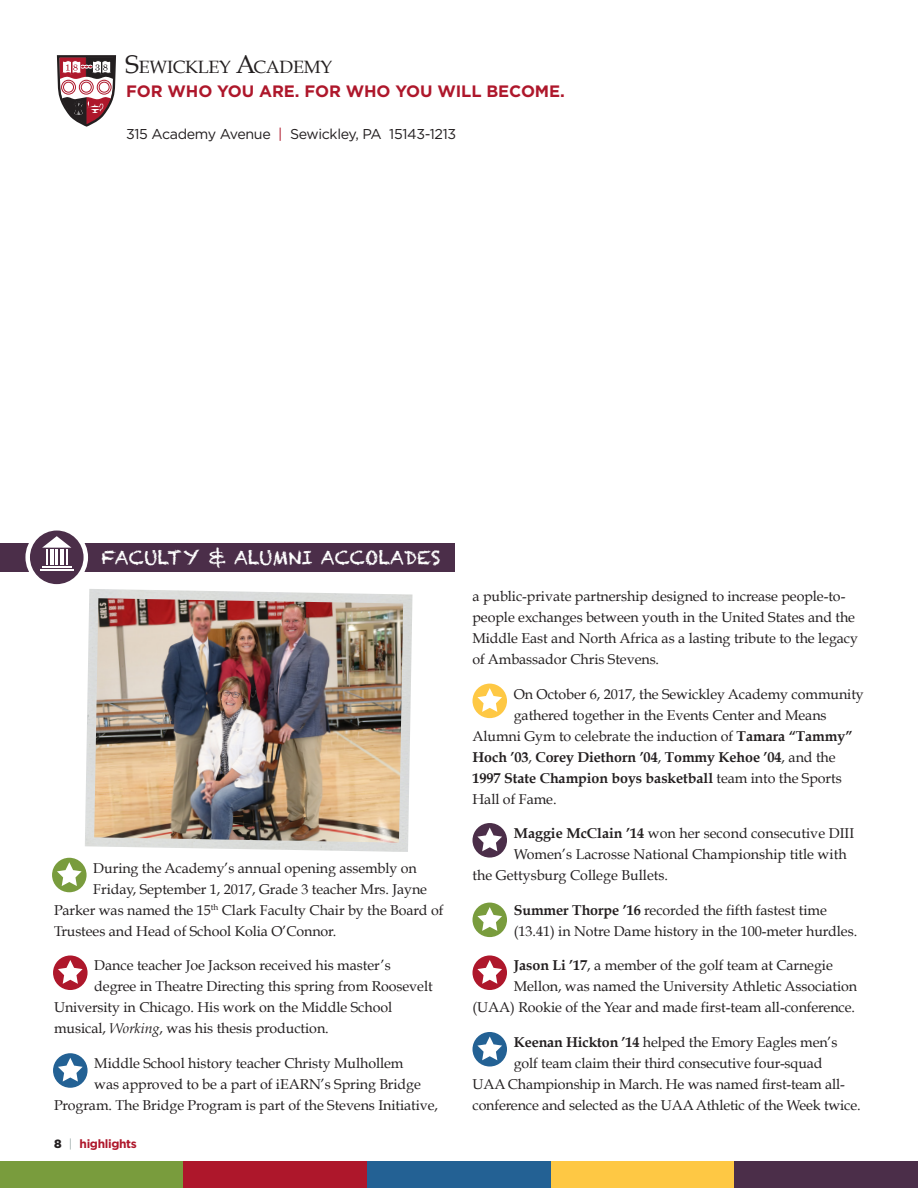
<style>
.page{position:relative;width:918px;height:1188px;background:#fff}
.page>*{position:absolute;margin:0;border:0;box-sizing:border-box;transform-origin:0 0}
.t1{font:18.75px "Chalkduster";color:#fff}
.t2{font:17.85px "Book Antiqua";letter-spacing:-.015em;color:#231f20}
.t3{font:700 16.5px "Gotham";letter-spacing:-.005em;color:#ae172b}
.Body_copy{font:14.25px/21px "Book Antiqua";letter-spacing:-.005em;color:#231f20}
.Body_copy-2{font:700 14.25px "Book Antiqua";letter-spacing:-.005em;color:#231f20}
.SUBHEAD{font:14.25px "Gotham";letter-spacing:-.025em;color:#231f20}
.t4{font:700 12px "Gotham";letter-spacing:-.03em;color:#ae172b}
.s1{font-size:25.5px}
.s2{color:#ae172b}
.s3{font-style:italic}
.s4{font-weight:900;color:#231f20}
.s5{font-weight:400;color:#9eacaa}
.s6{font-weight:700}
.s7{font-weight:400}
</style>
<div class="page">
<div style="left:0;top:1161px;width:184px;height:27px;background:#799c3d"></div>
<div style="left:184px;top:1161px;width:183px;height:27px;background:#ae172b"></div>
<div style="left:367px;top:1161px;width:184px;height:27px;background:#236194"></div>
<div style="left:551px;top:1161px;width:183px;height:27px;background:#fec844"></div>
<div style="left:734px;top:1161px;width:184px;height:27px;background:#4b2e49"></div>
<img style="left:85px;top:589px;width:328px;height:263px">
<svg style="left:56px;top:55px;width:60px;height:72px"></svg>
<div style="left:0;top:543px;width:455px;height:29px;background:#4b2e49"></div>
<svg style="left:28px;top:528px;width:58px;height:58px"></svg>
<div style="left:25px;top:526px;width:63px;height:63px;border:4px solid #fff;border-radius:50%"></div>
<hr style="left:40px;top:570px;width:33px;height:1px;background:#fff">
<hr style="left:42px;top:566px;width:29px;height:2px;background:#fff">
<svg style="left:42px;top:536px;width:29px;height:29px"></svg>
<div style="left:52px;top:858px;width:35px;height:34px;background:#799c3d;border-radius:50%"></div>
<svg style="left:57px;top:862px;width:25px;height:24px"></svg>
<div style="left:473px;top:684px;width:34px;height:34px;background:#fec844;border-radius:50%"></div>
<svg style="left:477px;top:688px;width:25px;height:24px"></svg>
<svg style="left:53px;top:955px;width:35px;height:35px"></svg>
<svg style="left:58px;top:960px;width:25px;height:24px"></svg>
<svg style="left:53px;top:1053px;width:35px;height:35px"></svg>
<svg style="left:58px;top:1058px;width:25px;height:24px"></svg>
<img style="left:94px;top:598px;width:309px;height:245px">
<div style="left:473px;top:823px;width:34px;height:35px;background:#4b2e49;border-radius:50%"></div>
<svg style="left:477px;top:828px;width:25px;height:23px"></svg>
<div style="left:473px;top:903px;width:34px;height:34px;background:#799c3d;border-radius:50%"></div>
<svg style="left:477px;top:907px;width:25px;height:24px"></svg>
<div style="left:473px;top:955px;width:34px;height:35px;background:#ae172b;border-radius:50%"></div>
<svg style="left:477px;top:960px;width:25px;height:24px"></svg>
<div style="left:473px;top:1032px;width:34px;height:35px;background:#236194;border-radius:50%"></div>
<svg style="left:477px;top:1036px;width:25px;height:24px"></svg>
<p class="t2" style="left:126px;top:55px;width:208px"><span class="s1">S</span>EWICKLEY <span class="s1">A</span>CADEMY</p>
<p class="t3" style="left:126px;top:82px;width:440px">FOR WHO YOU ARE. FOR WHO YOU WILL BECOME.</p>
<p class="SUBHEAD" style="left:126px;top:126px;width:332px">315 Academy Avenue <span class="s2">|</span> Sewickley, PA 15143-1213</p>
<p class="t1" style="left:102px;top:547px;width:340px">FACULTY &amp; ALUMNI ACCOLADES</p>
<p class="Body_copy" style="left:93px;top:857px;width:325px">During the Academy’s annual opening assembly on</p>
<p class="Body_copy" style="left:93px;top:878px;width:335px">Friday, September 1, 2017, Grade 3 teacher Mrs. Jayne</p>
<p class="Body_copy" style="left:54px;top:899px;width:391px">Parker was named the 15<sup>th</sup> Clark Faculty Chair by the Board of</p>
<p class="Body_copy" style="left:54px;top:920px;width:284px">Trustees and Head of School Kolia O’Connor.</p>
<p class="Body_copy" style="left:94px;top:955px;width:298px">Dance teacher Joe Jackson received his master’s</p>
<p class="Body_copy" style="left:94px;top:976px;width:340px">degree in Theatre Directing this spring from Roosevelt</p>
<p class="Body_copy" style="left:54px;top:997px;width:340px">University in Chicago. His work on the Middle School</p>
<p class="Body_copy" style="left:54px;top:1018px;width:276px">musical, <span class="s3">Working</span>, was his thesis production.</p>
<p class="Body_copy" style="left:94px;top:1052px;width:311px">Middle School history teacher Christy Mulhollem</p>
<p class="Body_copy" style="left:94px;top:1073px;width:328px">was approved to be a part of iEARN’s Spring Bridge</p>
<p class="Body_copy" style="left:54px;top:1094px;width:386px">Program. The Bridge Program is part of the Stevens Initiative,</p>
<p class="t4" style="left:54px;top:1137px;width:84px"><span class="s4">8</span> <span class="s5">|</span> highlights</p>
<p class="Body_copy" style="left:472px;top:586px;width:387px">a public-private partnership designed to increase people-to&shy;people exchanges between youth in the United States and the Middle East and North Africa as a lasting tribute to the legacy of Ambassador Chris Stevens.</p>
<p class="Body_copy" style="left:514px;top:683px;width:352px">On October 6, 2017, the Sewickley Academy community</p>
<p class="Body_copy" style="left:514px;top:704px;width:314px">gathered together in the Events Center and Means</p>
<p class="Body_copy" style="left:472px;top:725px;width:381px">Alumni Gym to celebrate the induction of <span class="s6">Tamara “Tammy”</span></p>
<p class="Body_copy-2" style="left:472px;top:748px;width:365px">Hoch ’03<span class="s7">,</span> Corey Diethorn ’04<span class="s7">,</span> Tommy Kehoe ’04<span class="s7">, and the</span></p>
<p class="Body_copy-2" style="left:472px;top:769px;width:371px">1997 State Champion boys basketball <span class="s7">team into the Sports</span></p>
<p class="Body_copy" style="left:472px;top:788px;width:86px">Hall of Fame.</p>
<p class="Body_copy" style="left:514px;top:823px;width:342px"><span class="s6">Maggie McClain ’14</span> won her second consecutive DIII</p>
<p class="Body_copy" style="left:514px;top:844px;width:334px">Women’s Lacrosse National Championship title with</p>
<p class="Body_copy" style="left:472px;top:865px;width:197px">the Gettysburg College Bullets.</p>
<p class="Body_copy" style="left:514px;top:899px;width:345px"><span class="s6">Summer Thorpe ’16</span> recorded the fifth fastest time (13.41) in Notre Dame history in the 100-meter hurdles.</p>
<p class="Body_copy" style="left:514px;top:955px;width:321px"><span class="s6">Jason Li ’17</span>, a member of the golf team at Carnegie</p>
<p class="Body_copy" style="left:514px;top:976px;width:345px">Mellon, was named the University Athletic Association</p>
<p class="Body_copy" style="left:472px;top:997px;width:384px">(UAA) Rookie of the Year and made first-team all-conference.</p>
<p class="Body_copy" style="left:514px;top:1031px;width:325px"><span class="s6">Keenan Hickton ’14</span> helped the Emory Eagles men’s</p>
<p class="Body_copy" style="left:514px;top:1052px;width:310px">golf team claim their third consecutive four-squad</p>
<p class="Body_copy" style="left:472px;top:1073px;width:374px">UAA Championship in March. He was named first-team all-</p>
<p class="Body_copy" style="left:472px;top:1094px;width:390px">conference and selected as the UAA Athletic of the Week twice.</p>
</div>
